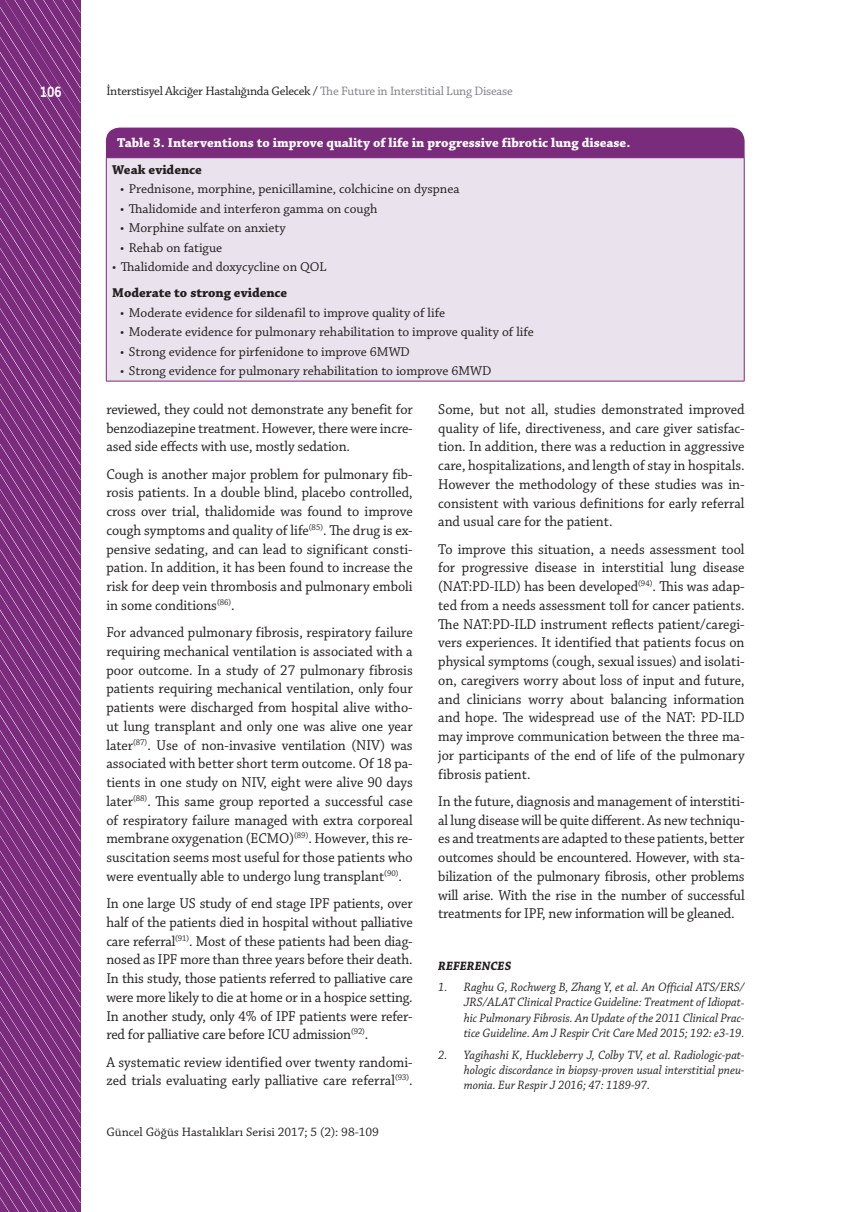
<style>
.page{position:relative;width:851px;height:1212px;background:#fff}
.page>*{position:absolute;margin:0;border:0;box-sizing:border-box;transform-origin:0 0}
.t1{font:15px/18.8px "Chaparral Pro";color:#231f20;text-align:justify;scale:.95 1}
.t2{font:700 15px "Alwyn OT";color:#fff;scale:.85 1}
.t3{font:13.5px "Chaparral Pro";color:#231f20}
.t4{font:700 13.5px "Chaparral Pro";color:#fff}
.t5{font:700 13.5px "Chaparral Pro";color:#231f20}
.t6{font:12.9px "Chaparral Pro";letter-spacing:-.02em;color:#231f20}
.t7{font:12.9px "Chaparral Pro";color:#231f20}
.t8{font:italic 12.75px/15.3px "Chaparral Pro";color:#231f20;text-align:justify;scale:.95 1}
.t9{font:italic 700 12.75px "Chaparral Pro";letter-spacing:.01em;color:#231f20;scale:.95 1}
.s1{color:#808285}
</style>
<div class="page">
<svg style="left:0;top:0;width:80px;height:1212px;background:#813683"></svg>
<div style="left:106px;top:158px;width:638px;height:223px;background:#eae2ec"></div>
<hr style="left:106px;top:158px;width:1px;height:223px;background:#7a2b7c">
<hr style="left:743px;top:158px;width:1px;height:223px;background:#7a2b7c">
<hr style="left:106px;top:381px;width:638px;height:1px;background:#7a2b7c">
<div style="left:106px;top:128px;width:638px;height:30px;background:#7a2b7c"></div>
<p class="t2" style="left:40px;top:82px;width:28px">106</p>
<p class="t6" style="left:106px;top:84px;width:408px">İnterstisyel Akciğer Hastalığında Gelecek / <span class="s1">The Future in Interstitial Lung Disease</span></p>
<p class="t4" style="left:117px;top:134px;width:514px">Table 3. Interventions to improve quality of life in progressive fibrotic lung disease.</p>
<p class="t5" style="left:112px;top:161px;width:91px">Weak evidence</p>
<p class="t3" style="left:120px;top:181px;width:340px">• Prednisone, morphine, penicillamine, colchicine on dyspnea</p>
<p class="t3" style="left:120px;top:201px;width:259px">• Thalidomide and interferon gamma on cough</p>
<p class="t3" style="left:120px;top:220px;width:167px">• Morphine sulfate on anxiety</p>
<p class="t3" style="left:120px;top:240px;width:103px">• Rehab on fatigue</p>
<p class="t3" style="left:112px;top:259px;width:216px">• Thalidomide and doxycycline on QOL</p>
<p class="t5" style="left:112px;top:285px;width:176px">Moderate to strong evidence</p>
<p class="t3" style="left:120px;top:305px;width:326px">• Moderate evidence for sildenafil to improve quality of life</p>
<p class="t3" style="left:120px;top:324px;width:415px">• Moderate evidence for pulmonary rehabilitation to improve quality of life</p>
<p class="t3" style="left:120px;top:344px;width:291px">• Strong evidence for pirfenidone to improve 6MWD</p>
<p class="t3" style="left:120px;top:363px;width:372px">• Strong evidence for pulmonary rehabilitation to iomprove 6MWD</p>
<p class="t1" style="left:106px;top:400px;width:324px">reviewed, they could not demonstrate any benefit for benzodiazepine treatment. However, there were incre&shy;ased side effects with use, mostly sedation.</p>
<p class="t1" style="left:106px;top:465px;width:324px">Cough is another major problem for pulmonary fib&shy;rosis patients. In a double blind, placebo controlled, cross over trial, thalidomide was found to improve cough symptoms and quality of life<sup>(85)</sup>. The drug is ex&shy;pensive sedating, and can lead to significant consti&shy;pation. In addition, it has been found to increase the risk for deep vein thrombosis and pulmonary emboli in some conditions<sup>(86)</sup>.</p>
<p class="t1" style="left:106px;top:624px;width:324px">For advanced pulmonary fibrosis, respiratory failure requiring mechanical ventilation is associated with a poor outcome. In a study of 27 pulmonary fibrosis patients requiring mechanical ventilation, only four patients were discharged from hospital alive witho&shy;ut lung transplant and only one was alive one year later<sup>(87)</sup>. Use of non-invasive ventilation (NIV) was associated with better short term outcome. Of 18 pa&shy;tients in one study on NIV, eight were alive 90 days later<sup>(88)</sup>. This same group reported a successful case of respiratory failure managed with extra corporeal membrane oxygenation (ECMO)<sup>(89)</sup>. However, this re&shy;suscitation seems most useful for those patients who were eventually able to undergo lung transplant<sup>(90)</sup>.</p>
<p class="t1" style="left:106px;top:895px;width:324px">In one large US study of end stage IPF patients, over half of the patients died in hospital without palliative care referral<sup>(91)</sup>. Most of these patients had been diag&shy;nosed as IPF more than three years before their death.<br>In this study, those patients referred to palliative care were more likely to die at home or in a hospice setting.<br>In another study, only 4% of IPF patients were refer&shy;red for palliative care before ICU admission<sup>(92)</sup>.</p>
<p class="t1" style="left:106px;top:1053px;width:324px">A systematic review identified over twenty randomi&shy;zed trials evaluating early palliative care referral<sup>(93)</sup>.</p>
<p class="t7" style="left:106px;top:1125px;width:274px">Güncel Göğüs Hastalıkları Serisi 2017; 5 (2): 98-109</p>
<p class="t1" style="left:438px;top:400px;width:324px">Some, but not all, studies demonstrated improved quality of life, directiveness, and care giver satisfac&shy;tion. In addition, there was a reduction in aggressive care, hospitalizations, and length of stay in hospitals.<br>However the methodology of these studies was in&shy;consistent with various definitions for early referral and usual care for the patient.</p>
<p class="t1" style="left:438px;top:540px;width:324px">To improve this situation, a needs assessment tool for progressive disease in interstitial lung disease (NAT:PD-ILD) has been developed<sup>(94)</sup>. This was adap&shy;ted from a needs assessment toll for cancer patients.<br>The NAT:PD-ILD instrument reflects patient/caregi&shy;vers experiences. It identified that patients focus on physical symptoms (cough, sexual issues) and isolati&shy;on, caregivers worry about loss of input and future, and clinicians worry about balancing information and hope. The widespread use of the NAT: PD-ILD may improve communication between the three ma&shy;jor participants of the end of life of the pulmonary fibrosis patient.</p>
<p class="t1" style="left:438px;top:792px;width:324px">In the future, diagnosis and management of interstiti&shy;al lung disease will be quite different. As new techniqu&shy;es and treatments are adapted to these patients, better outcomes should be encountered. However, with sta&shy;bilization of the pulmonary fibrosis, other problems will arise. With the rise in the number of successful treatments for IPF, new information will be gleaned.</p>
<p class="t9" style="left:438px;top:958px;width:78px">REFERENCES</p>
<p class="t8" style="left:463px;top:980px;width:297px;text-indent:-26px">1. Raghu G, Rochwerg B, Zhang Y, et al. An Official ATS/ERS/ JRS/ALAT Clinical Practice Guideline: Treatment of Idiopat&shy;hic Pulmonary Fibrosis. An Update of the 2011 Clinical Prac&shy;tice Guideline. Am J Respir Crit Care Med 2015; 192: e3-19.</p>
<p class="t8" style="left:463px;top:1047px;width:297px;text-indent:-26px">2. Yagihashi K, Huckleberry J, Colby TV, et al. Radiologic-pat&shy;hologic discordance in biopsy-proven usual interstitial pneu&shy;monia. Eur Respir J 2016; 47: 1189-97.</p>
</div>
